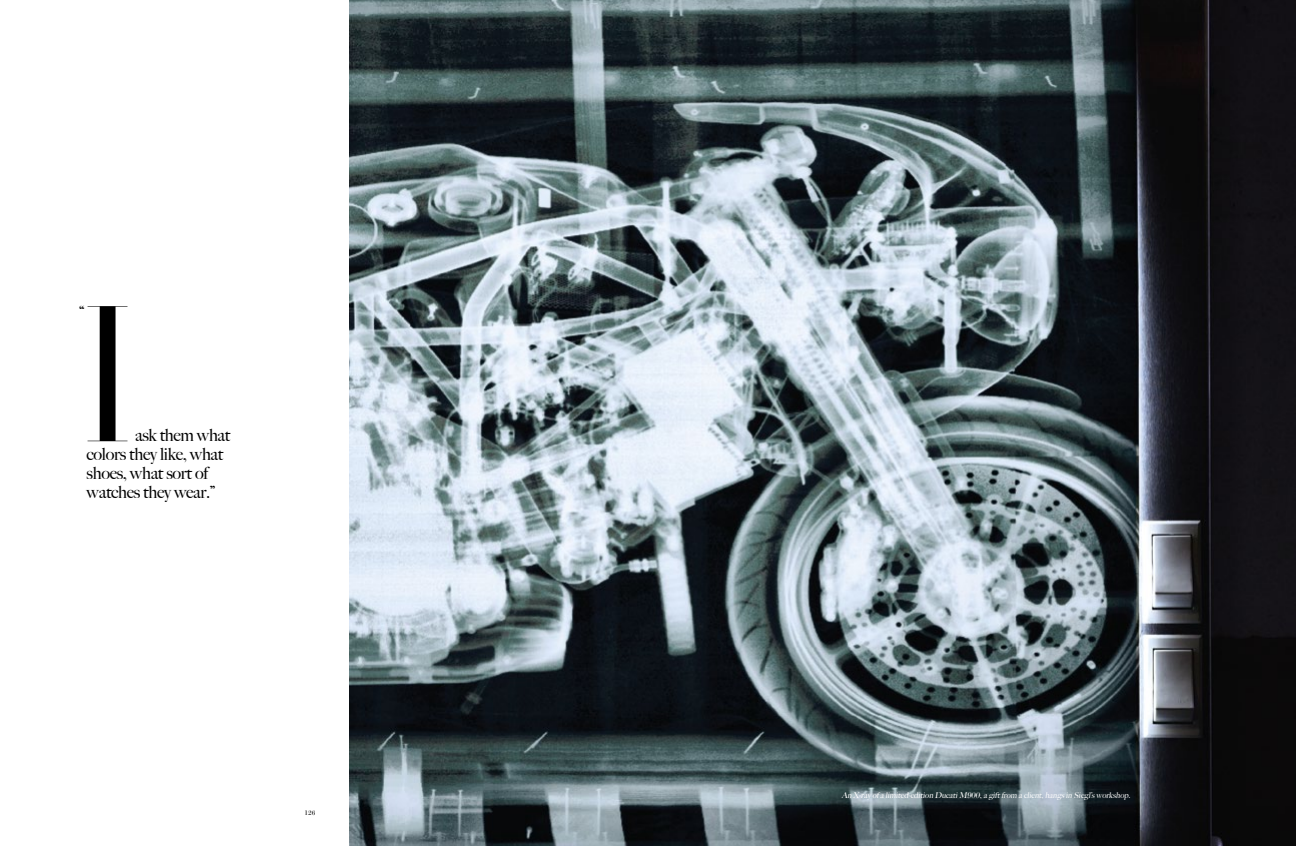
<style>
.page{position:relative;width:1296px;height:846px;background:#fff}
.page>*{position:absolute;margin:0;border:0;box-sizing:border-box;transform-origin:0 0}
.t1{font:193px "Motw Narziss";color:#000}
.t2{font:17px/19px "Motw Big Caslon";letter-spacing:-.02em;color:#000}
.t3{font:italic 8px "Motw Big Caslon";color:#fff}
.t4{font:expanded 7px "Modern MT Std";color:#000}
</style>
<div class="page">
<img style="left:350px;top:0;width:946px;height:846px">
<h1 class="t1" style="left:84px;top:260px;width:49px">I</h1>
<h2 class="t2" style="left:80px;top:303px;width:6px">“</h2>
<h2 class="t2" style="left:87px;top:426px;width:145px;text-indent:48px">ask them what colors they like, what shoes, what sort of watches they wear.”</h2>
<p class="t4" style="left:305px;top:809px;width:12px">126</p>
<p class="t3" style="left:842px;top:790px;width:292px">An X-ray of a limited-edition DucatiM900,a giftfrom a client,hangs in Siegl’s workshop .</p>
</div>
